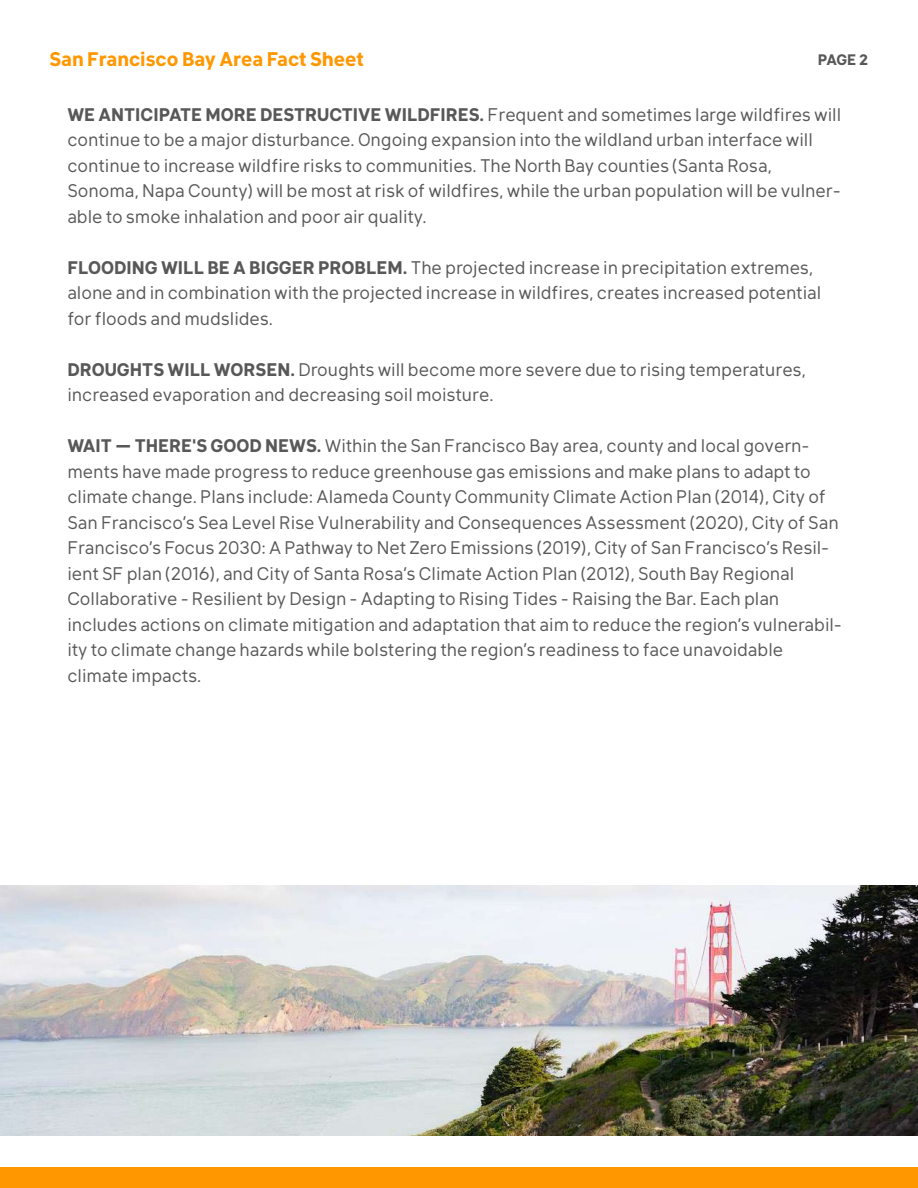
<style>
.page{position:relative;width:918px;height:1188px;background:#fff}
.page>*{position:absolute;margin:0;border:0;box-sizing:border-box;transform-origin:0 0}
.t1{font:700 19.5px "Klima";color:#ff9700}
.t2{font:18px/25.5px "Klima";color:#585858}
.t3{font:700 15px "Klima";color:#585858}
.s1{font-weight:700}
</style>
<div class="page">
<div style="left:0;top:1167px;width:918px;height:21px;background:#ff9700"></div>
<img style="left:0;top:885px;width:918px;height:251px">
<p class="t1" style="left:50px;top:42px;width:316px">San Francisco Bay Area Fact Sheet</p>
<p class="t3" style="left:818px;top:47px;width:52px">PAGE 2</p>
<p class="t2" style="left:67px;top:100px;width:775px"><span class="s1">WE ANTICIPATE MORE DESTRUCTIVE WILDFIRES.</span> Frequent and sometimes large wildfires will continue to be a major disturbance. Ongoing expansion into the wildland urban interface will continue to increase wildfire risks to communities. The North Bay counties (Santa Rosa, Sonoma, Napa County) will be most at risk of wildfires, while the urban population will be vulner&shy;able to smoke inhalation and poor air quality.</p>
<p class="t2" style="left:67px;top:253px;width:755px"><span class="s1">FLOODING WILL BE A BIGGER PROBLEM.</span> The projected increase in precipitation extremes, alone and in combination with the projected increase in wildfires, creates increased potential for floods and mudslides.</p>
<p class="t2" style="left:67px;top:355px;width:740px"><span class="s1">DROUGHTS WILL WORSEN.</span> Droughts will become more severe due to rising temperatures, increased evaporation and decreasing soil moisture.</p>
<p class="t2" style="left:67px;top:431px;width:776px"><span class="s1">WAIT — THERE'S GOOD NEWS.</span> Within the San Francisco Bay area, county and local govern&shy;ments have made progress to reduce greenhouse gas emissions and make plans to adapt to climate change. Plans include: Alameda County Community Climate Action Plan (2014), City of San Francisco’s Sea Level Rise Vulnerability and Consequences Assessment (2020), City of San Francisco’s Focus 2030: A Pathway to Net Zero Emissions (2019), City of San Francisco’s Resil&shy;ient SF plan (2016), and City of Santa Rosa’s Climate Action Plan (2012), South Bay Regional Collaborative - Resilient by Design - Adapting to Rising Tides - Raising the Bar. Each plan includes actions on climate mitigation and adaptation that aim to reduce the region’s vulnerabil&shy;ity to climate change hazards while bolstering the region’s readiness to face unavoidable climate impacts.</p>
</div>
